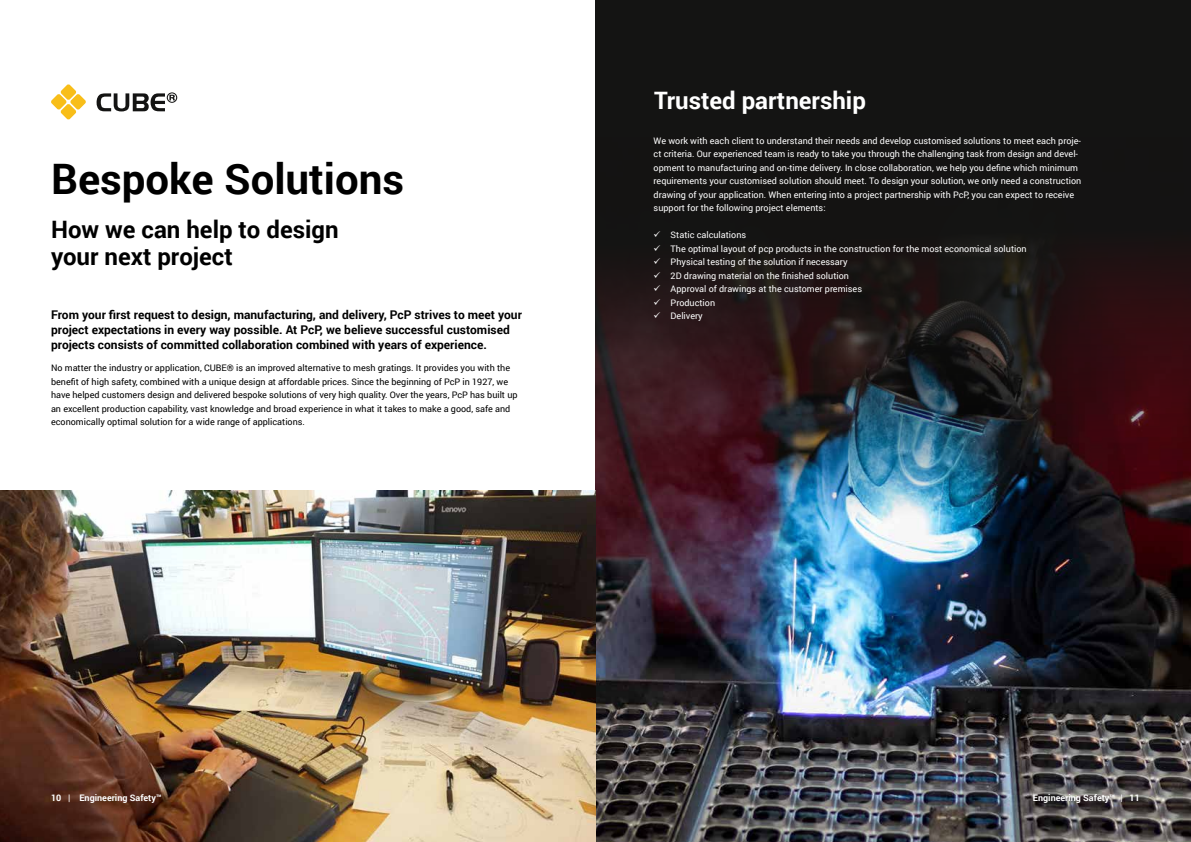
<style>
.page{position:relative;width:1191px;height:842px;background:#fff}
.page>*{position:absolute;margin:0;border:0;box-sizing:border-box;transform-origin:0 0}
.t1{font:700 42px "Roboto";color:#000}
.t2{font:700 24px/27px "Roboto";color:#000}
.t3{font:700 24px "Roboto";color:#fff}
.t4{font:700 12px/15px "Roboto";color:#000}
.t5{font:9px/13.5px "Roboto";color:#fff}
.t6{font:9px/13.5px "Roboto";color:#000}
.t7{font:700 9px "Roboto";color:#fff}
</style>
<div class="page">
<svg style="left:97px;top:92px;width:80px;height:19px"></svg>
<svg style="left:51px;top:84px;width:35px;height:36px"></svg>
<div style="left:595px;top:0;width:596px;height:842px;background:#141413"></div>
<img style="left:595px;top:245px;width:596px;height:597px">
<img style="left:0;top:490px;width:595px;height:352px">
<svg style="left:654px;top:245px;width:6px;height:5px"></svg>
<svg style="left:654px;top:258px;width:6px;height:6px"></svg>
<svg style="left:654px;top:272px;width:6px;height:5px"></svg>
<svg style="left:654px;top:285px;width:6px;height:6px"></svg>
<svg style="left:654px;top:299px;width:6px;height:5px"></svg>
<svg style="left:654px;top:312px;width:6px;height:6px"></svg>
<h1 class="t1" style="left:51px;top:150px;width:355px">Bespoke Solutions</h1>
<h2 class="t2" style="left:51px;top:215px;width:289px">How we can help to design your next project</h2>
<p class="t4" style="left:51px;top:307px;width:472px">From your first request to design, manufacturing, and delivery, PcP strives to meet your project expectations in every way possible. At PcP, we believe successful customised projects consists of committed collaboration combined with years of experience.</p>
<p class="t6" style="left:51px;top:361px;width:468px">No matter the industry or application, CUBE® is an improved alternative to mesh gratings. It provides you with the benefit of high safety, combined with a unique design at affordable prices. Since the beginning of PcP in 1927, we have helped customers design and delivered bespoke solutions of very high quality. Over the years, PcP has built up an excellent production capability, vast knowledge and broad experience in what it takes to make a good, safe and economically optimal solution for a wide range of applications.</p>
<h2 class="t3" style="left:654px;top:84px;width:213px">Trusted partnership</h2>
<p class="t5" style="left:653px;top:133px;width:429px">We work with each client to understand their needs and develop customised solutions to meet each proje&shy;ct criteria. Our experienced team is ready to take you through the challenging task from design and devel&shy;opment to manufacturing and on-time delivery. In close collaboration, we help you define which minimum requirements your customised solution should meet. To design your solution, we only need a construction drawing of your application. When entering into a project partnership with PcP, you can expect to receive support for the following project elements:</p>
<p class="t5" style="left:670px;top:228px;width:357px">Static calculations<br>The optimal layout of pcp products in the construction for the most economical solution Physical testing of the solution if necessary<br>2D drawing material on the finished solution<br>Approval of drawings at the customer premises<br>Production<br>Delivery</p>
<p class="t7" style="left:51px;top:792px;width:112px">10 | Engineering Safety™</p>
<p class="t7" style="left:1033px;top:792px;width:108px">Engineering Safety™ | 11</p>
</div>
